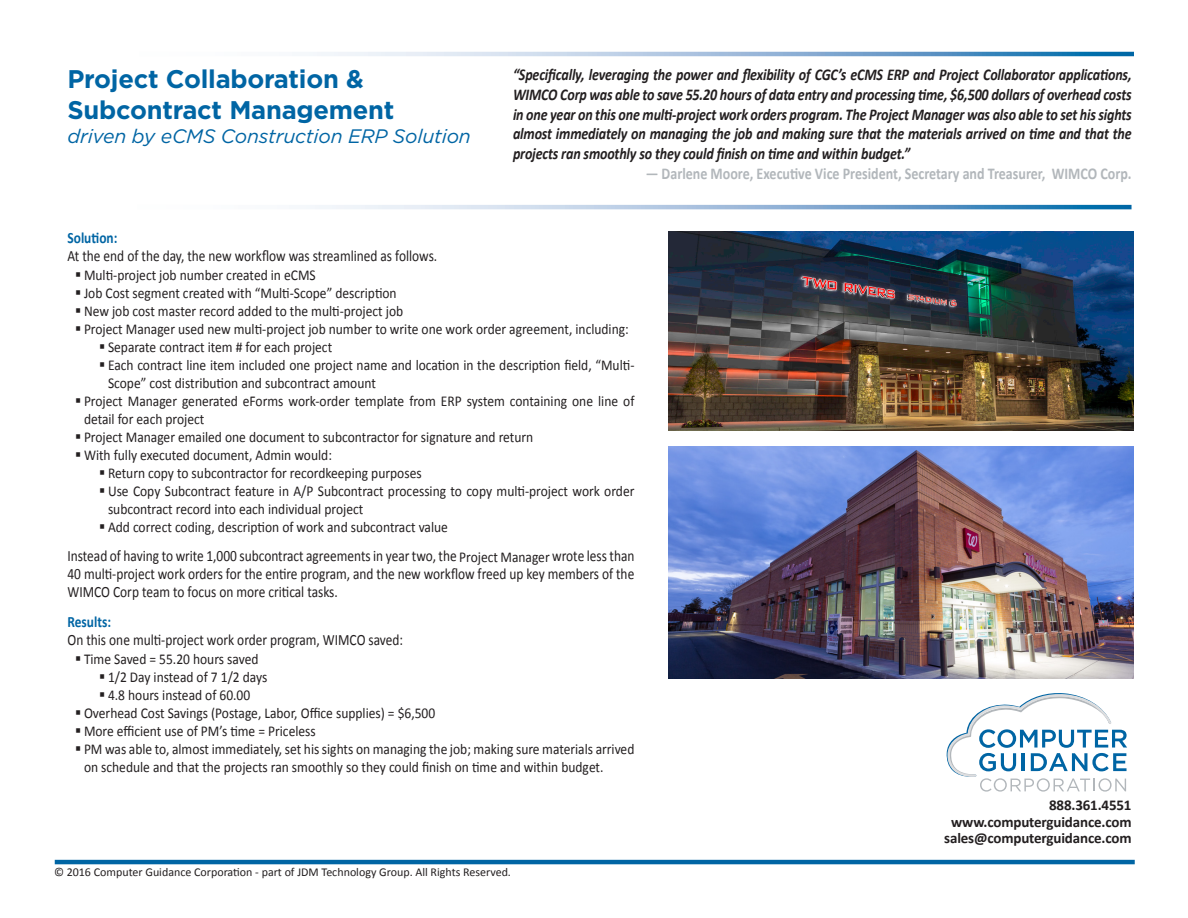
<style>
.page{position:relative;width:1188px;height:918px;background:#fff}
.page>*{position:absolute;margin:0;border:0;box-sizing:border-box;transform-origin:0 0}
.t1{font:700 25.5px "Gotham";letter-spacing:-.01em;color:#0065a4}
.t2{font:italic 19.5px "Gotham";letter-spacing:-.01em;color:#0065a4}
.t3{font:italic 700 16.5px/19.8px "Calibri";letter-spacing:-.01em;color:#231f20;text-align:justify;scale:.85 1}
.t4{font:700 16.5px "Calibri";color:#b2b7bb;scale:.85 1}
.t5{font:15.75px/18px "Calibri";color:#231f20;text-align:justify;scale:.85 1}
.t6{font:700 15.75px "Calibri";color:#0065a4;scale:.85 1}
.Paragraph_Style_1{font:15px/18px "Calibri";color:#231f20;scale:.9 1}
.t7{font:700 15px "Calibri";letter-spacing:-.01em;color:#231f20}
.t8{font:12px "Calibri";color:#231f20}
</style>
<div class="page">
<svg style="left:306px;top:205px;width:826px;height:4px;background:#92b8d8"></svg>
<svg style="left:309px;top:52px;width:825px;height:4px;background:#92b8d8"></svg>
<hr style="left:55px;top:860px;width:1080px;height:4px;background:#0065a4">
<img style="left:668px;top:231px;width:465px;height:200px">
<svg style="left:947px;top:693px;width:180px;height:99px"></svg>
<img style="left:668px;top:446px;width:465px;height:233px">
<p class="t1" style="left:68px;top:62px;width:298px">Project Collaboration &amp;</p>
<p class="t1" style="left:68px;top:93px;width:328px">Subcontract Management</p>
<p class="t2" style="left:68px;top:123px;width:405px">driven by eCMS Construction ERP Solution</p>
<p class="t3" style="left:513px;top:65px;width:729px">“Specifically, leveraging the power and flexibility of CGC’s eCMS ERP and Project Collaborator applications, WIMCO Corp was able to save 55.20 hours of data entry and processing time, $6,500 dollars of overhead costs in one year on this one multi-project work orders program. The Project Manager was also able to set his sights almost immediately on managing the job and making sure that the materials arrived on time and that the projects ran smoothly so they could finish on time and within budget.”</p>
<p class="t4" style="left:646px;top:163px;width:573px">— Darlene Moore, Executive Vice President, Secretary and Treasurer, WIMCO Corp.</p>
<p class="t6" style="left:68px;top:228px;width:60px">Solution:</p>
<p class="t5" style="left:68px;top:247px;width:437px">At the end of the day, the new workflow was streamlined as follows.</p>
<p class="Paragraph_Style_1" style="left:84px;top:266px;width:259px">Multi-project job number created in eCMS</p>
<p class="Paragraph_Style_1" style="left:84px;top:284px;width:349px">Job Cost segment created with “Multi-Scope” description</p>
<p class="Paragraph_Style_1" style="left:84px;top:302px;width:356px">New job cost master record added to the multi-project job</p>
<p class="Paragraph_Style_1" style="left:84px;top:320px;width:607px">Project Manager used new multi-project job number to write one work order agreement, including:</p>
<p class="Paragraph_Style_1" style="left:108px;top:338px;width:251px">Separate contract item # for each project</p>
<p class="Paragraph_Style_1" style="left:108px;top:356px;width:586px">Each contract line item included one project name and location in the description field, “Multi-<br>Scope” cost distribution and subcontract amount</p>
<p class="Paragraph_Style_1" style="left:84px;top:392px;width:613px">Project Manager generated eForms work-order template from ERP system containing one line of detail for each project</p>
<p class="Paragraph_Style_1" style="left:84px;top:428px;width:501px">Project Manager emailed one document to subcontractor for signature and return</p>
<p class="Paragraph_Style_1" style="left:84px;top:446px;width:277px">With fully executed document, Admin would:</p>
<p class="Paragraph_Style_1" style="left:108px;top:464px;width:350px">Return copy to subcontractor for recordkeeping purposes</p>
<p class="Paragraph_Style_1" style="left:108px;top:482px;width:586px">Use Copy Subcontract feature in A/P Subcontract processing to copy multi-project work order subcontract record into each individual project</p>
<p class="Paragraph_Style_1" style="left:108px;top:518px;width:379px">Add correct coding, description of work and subcontract value</p>
<p class="t5" style="left:68px;top:547px;width:669px">Instead of having to write 1,000 subcontract agreements in year two, the <sub>Project</sub> <sub>Manager</sub> wrote less than 40 multi-project work orders for the entire program, and the new workflow freed up key members of the WIMCO Corp team to focus on more critical tasks.</p>
<p class="t6" style="left:68px;top:612px;width:53px">Results:</p>
<p class="t5" style="left:68px;top:631px;width:396px">On this one multi-project work order program, WIMCO saved:</p>
<p class="Paragraph_Style_1" style="left:84px;top:650px;width:195px">Time Saved = 55.20 hours saved</p>
<p class="Paragraph_Style_1" style="left:108px;top:668px;width:179px">1/2 Day instead of 7 1/2 days</p>
<p class="Paragraph_Style_1" style="left:108px;top:686px;width:160px">4.8 hours instead of 60.00</p>
<p class="Paragraph_Style_1" style="left:84px;top:704px;width:392px">Overhead Cost Savings (Postage, Labor, Office supplies) = $6,500</p>
<p class="Paragraph_Style_1" style="left:84px;top:722px;width:259px">More efficient use of PM’s time = Priceless</p>
<p class="Paragraph_Style_1" style="left:84px;top:740px;width:613px">PM was able to, almost immediately, set his sights on managing the job; making sure materials arrived on schedule and that the projects ran smoothly so they could finish on time and within budget.</p>
<p class="t8" style="left:54px;top:864px;width:458px">© 2016 Computer Guidance Corporation - part of JDM Technology Group. All Rights Reserved.</p>
<p class="t7" style="left:1049px;top:795px;width:84px">888.361.4551</p>
<p class="t7" style="left:951px;top:812px;width:182px">www.computerguidance.com</p>
<p class="t7" style="left:944px;top:828px;width:189px">sales@computerguidance.com</p>
</div>
